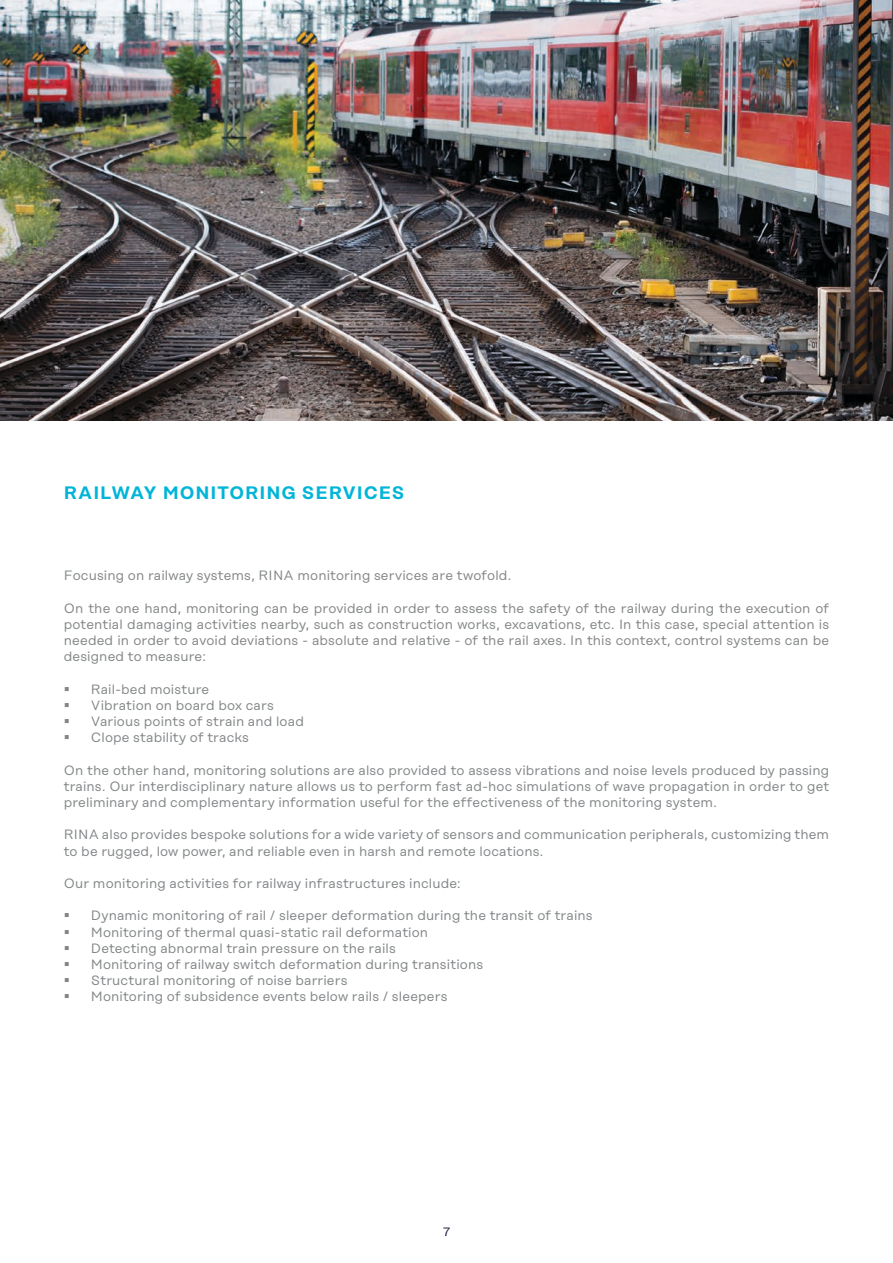
<style>
.page{position:relative;width:893px;height:1263px;background:#fff}
.page>*{position:absolute;margin:0;border:0;box-sizing:border-box;transform-origin:0 0}
.t1{font:600 18px "Rational Display";letter-spacing:.05em;color:#00b5d8}
.t2{font:13.5px/16.2px "Rational Display";letter-spacing:.01em;color:#838688}
.t3{font:12px "Rational Display";color:#131230}
</style>
<div class="page">
<img style="left:0;top:0;width:893px;height:421px">
<h1 class="t1" style="left:64px;top:482px;width:342px">RAILWAY MONITORING SERVICES</h1>
<p class="t2" style="left:64px;top:567px;width:449px">Focusing on railway systems, RINA monitoring services are twofold.</p>
<p class="t2" style="left:64px;top:600px;width:767px;text-align:justify">On the one hand, monitoring can be provided in order to assess the safety of the railway during the execution of potential damaging activities nearby, such as construction works, excavations, etc. In this case, special attention is needed in order to avoid deviations - absolute and relative - of the rail axes. In this context, control systems can be designed to measure:</p>
<p class="t2" style="left:91px;top:681px;width:215px">Rail-bed moisture<br>Vibration on board box cars<br>Various points of strain and load<br>Clope stability of tracks</p>
<p class="t2" style="left:64px;top:762px;width:767px;text-align:justify">On the other hand, monitoring solutions are also provided to assess vibrations and noise levels produced by passing trains. Our interdisciplinary nature allows us to perform fast ad-hoc simulations of wave propagation in order to get preliminary and complementary information useful for the effectiveness of the monitoring system.</p>
<p class="t2" style="left:64px;top:826px;width:767px">RINA also provides bespoke solutions for a wide variety of sensors and communication peripherals, customizing them to be rugged, low power, and reliable even in harsh and remote locations.</p>
<p class="t2" style="left:64px;top:875px;width:398px">Our monitoring activities for railway infrastructures include:</p>
<p class="t2" style="left:91px;top:907px;width:503px">Dynamic monitoring of rail / sleeper deformation during the transit of trains Monitoring of thermal quasi-static rail deformation<br>Detecting abnormal train pressure on the rails<br>Monitoring of railway switch deformation during transitions<br>Structural monitoring of noise barriers<br>Monitoring of subsidence events below rails / sleepers</p>
<p class="t3" style="left:443px;top:1225px;width:8px">7</p>
</div>
